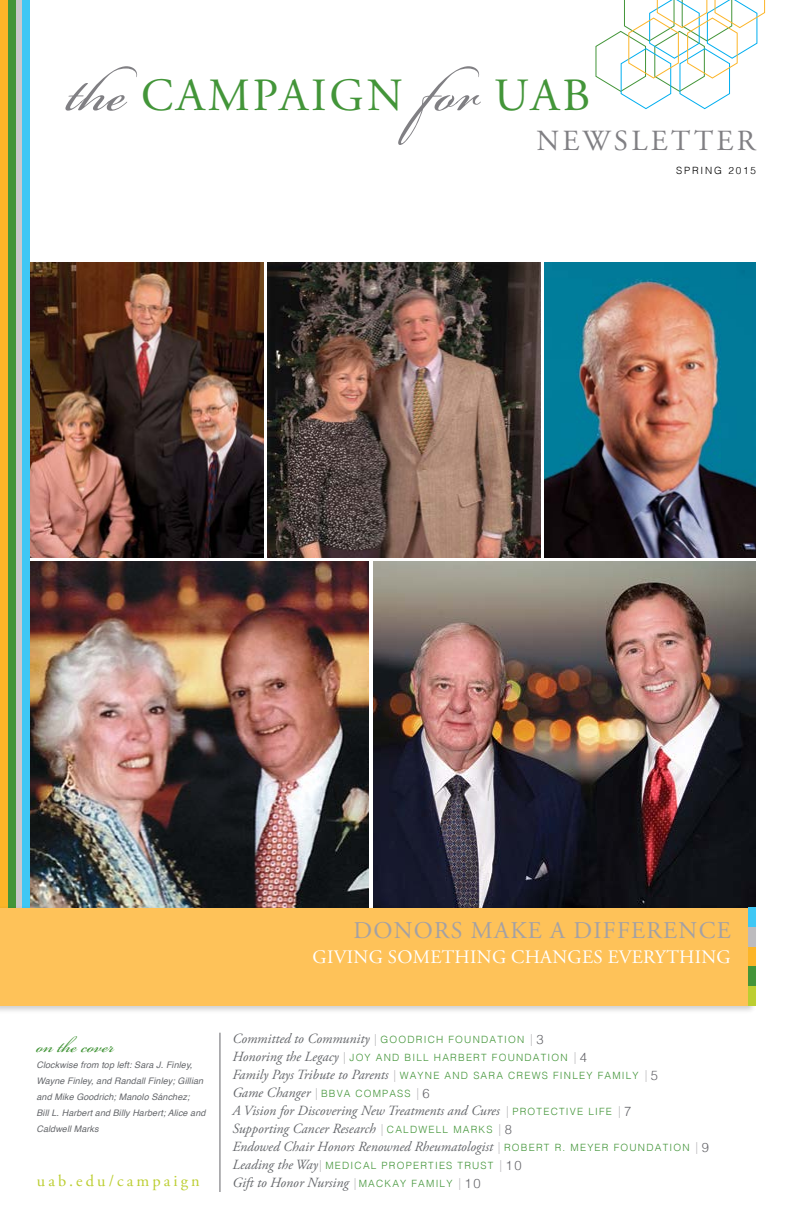
<style>
.page{position:relative;width:792px;height:1224px;background:#fff}
.page>*{position:absolute;margin:0;border:0;box-sizing:border-box;transform-origin:0 0}
.t1{font:46.1px "Adobe Garamond Pro";letter-spacing:.065em;color:#439539}
.t2{font:29.2px "Adobe Garamond Pro";letter-spacing:.115em;color:#807f83}
.t3{font:28px "Bickham Script Std";color:#439539}
.t4{font:24px "Adobe Garamond Pro";letter-spacing:.055em;color:#a4a1a4}
.t5{font:19px "Adobe Garamond Pro";letter-spacing:.015em;color:#fff}
.t6{font:16.3px "Adobe Garamond Pro";letter-spacing:.19em;color:#bcce31}
.t7{font:italic 14px/18px "Adobe Garamond Pro";color:#65676b}
.t8{font:300 10px/18px "Helvetica";letter-spacing:.12em;color:#439539}
.t9{font:300 10px "Helvetica";letter-spacing:.18em;color:#000}
.t10{font:italic 9px/16px "Helvetica";letter-spacing:.01em;color:#65676b}
.s1{font-family:"Bickham Script Pro";font-size:86.3px;color:#807f83}
.s2{font-style:normal;font-size:11.8px;color:#807f83}
.s3{font-family:"Helvetica";font-weight:300;font-style:normal;font-size:10px;color:#439539}
.s4{font-family:"Helvetica";font-weight:300;font-style:normal;font-size:13px;color:#65656a}
.s5{font-family:"Adobe Garamond Pro";font-weight:400;font-style:italic;font-size:14px;color:#65676b}
.s6{font-family:"Adobe Garamond Pro";font-weight:400;font-size:11.8px;color:#807f83}
.s7{font-size:13px;color:#65656a}
</style>
<div class="page">
<img style="left:373px;top:561px;width:383px;height:344px">
<img style="left:30px;top:262px;width:233px;height:296px">
<img style="left:268px;top:262px;width:272px;height:296px">
<hr style="left:220px;top:1033px;width:1px;height:159px;background:#65656a">
<svg style="left:596px;top:0;width:169px;height:109px"></svg>
<img style="left:545px;top:262px;width:211px;height:296px">
<img style="left:30px;top:561px;width:339px;height:344px">
<div style="left:0;top:0;width:8px;height:960px;background:#fcb528"></div>
<div style="left:15px;top:0;width:8px;height:960px;background:#cac9cc"></div>
<div style="left:23px;top:0;width:7px;height:960px;background:#3ec7f4"></div>
<div style="left:8px;top:0;width:7px;height:960px;background:#439539"></div>
<div style="left:0;top:905px;width:757px;height:109px;background:#000;opacity:.2"></div>
<div style="left:0;top:908px;width:749px;height:97px;background:#fec259"></div>
<div style="left:748px;top:986px;width:8px;height:19px;background:#bcce31"></div>
<div style="left:748px;top:947px;width:8px;height:19px;background:#fcb528"></div>
<div style="left:748px;top:927px;width:8px;height:20px;background:#bcbbbe"></div>
<div style="left:748px;top:908px;width:8px;height:19px;background:#3ec7f4"></div>
<div style="left:748px;top:966px;width:8px;height:20px;background:#439539"></div>
<h1 class="t1" style="left:66px;top:68px;width:526px"><span class="s1">the</span> CAMPAIGN <span class="s1">for</span> UAB</h1>
<h2 class="t2" style="left:536px;top:124px;width:221px">NEWSLETTER</h2>
<p class="t9" style="left:676px;top:162px;width:81px">SPRING 2015</p>
<h3 class="t4" style="left:353px;top:916px;width:379px">DONORS MAKE A DIFFERENCE</h3>
<h3 class="t5" style="left:313px;top:945px;width:420px">GIVING SOMETHING CHANGES EVERYTHING</h3>
<p class="t7" style="left:232px;top:1030px;width:313px">Committed to Community <span class="s2">|</span> <span class="s3">GOODRICH FOUNDATION</span> <span class="s2">|</span> <span class="s4">3</span></p>
<p class="t8" style="left:232px;top:1048px;width:427px"><span class="s5">Honoring the Legacy</span> <span class="s6">|</span> JOY AND BILL HARBERT FOUNDATION <span class="s6">|</span> <span class="s7">4<br></span><span class="s5">Family Pays Tribute to Parents</span> <span class="s6">|</span> WAYNE AND SARA CREWS FINLEY FAMILY <span class="s6">|</span> <span class="s7">5</span></p>
<p class="t7" style="left:232px;top:1084px;width:478px">Game Changer <span class="s2">|</span> <span class="s3">BBVA COMPASS</span> <span class="s2">|</span> <span class="s4">6<br></span>A Vision for Discovering New Treatments and Cures <span class="s2">|</span> <span class="s3">PROTECTIVE LIFE</span> <span class="s2">|</span> <span class="s4">7<br></span>Supporting Cancer Research <span class="s2">|</span> <span class="s3">CALDWELL MARKS</span> <span class="s2">|</span> <span class="s4">8<br></span>Endowed Chair Honors Renowned Rheumatologist <span class="s2">|</span> <span class="s3">ROBERT R. MEYER FOUNDATION</span> <span class="s2">|</span> <span class="s4">9</span></p>
<p class="t8" style="left:232px;top:1156px;width:291px"><span class="s5">Leading the Way</span><span class="s6">|</span> MEDICAL PROPERTIES TRUST <span class="s6">|</span> <span class="s7">10</span></p>
<h3 class="t3" style="left:37px;top:1026px;width:80px">on the cover</h3>
<p class="t10" style="left:37px;top:1057px;width:170px">Clockwise from top left: Sara J. Finley, Wayne Finley, and Randall Finley; Gillian and Mike Goodrich; Manolo Sánchez;<br>Bill L. Harbert and Billy Harbert; Alice and Caldwell Marks</p>
<p class="t6" style="left:37px;top:1171px;width:164px">uab.edu/campaign</p>
<p class="t7" style="left:232px;top:1174px;width:250px">Gift to Honor Nursing <span class="s2">|</span> <span class="s3">MACKAY FAMILY</span> <span class="s2">|</span> <span class="s4">10</span></p>
</div>
